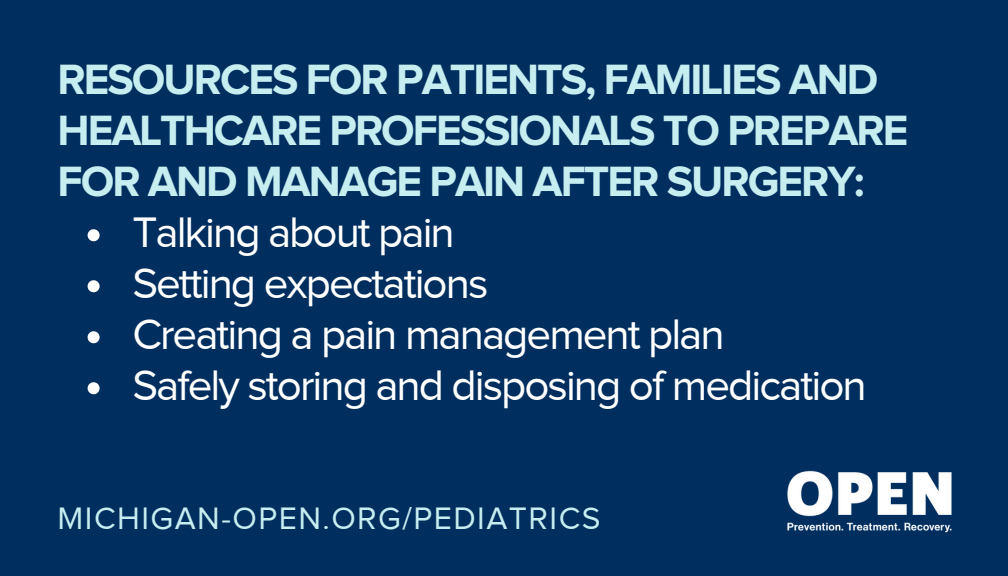
<style>
.page{position:relative;width:1008px;height:576px;background:#002e5e}
.page>*{position:absolute;margin:0;border:0;box-sizing:border-box;transform-origin:0 0}
.t1{font:44px/51.2px "Proxima Nova";letter-spacing:-.045em;color:#fff}
.t2{font:700 44px/51.2px "Proxima Nova";letter-spacing:-.045em;color:#c6edf0}
.t3{font:32px "Proxima Nova";letter-spacing:.045em;color:#c6edf0}
</style>
<div class="page">
<svg style="left:88px;top:229px;width:12px;height:12px"></svg>
<svg style="left:88px;top:280px;width:12px;height:12px"></svg>
<svg style="left:88px;top:331px;width:12px;height:12px"></svg>
<svg style="left:88px;top:382px;width:12px;height:12px"></svg>
<img style="left:787px;top:470px;width:165px;height:63px">
<p class="t2" style="left:58px;top:56px;width:852px">RESOURCES FOR PATIENTS, FAMILIES AND<br>HEALTHCARE PROFESSIONALS TO PREPARE<br>FOR AND MANAGE PAIN AFTER SURGERY:</p>
<p class="t1" style="left:132px;top:207px;width:736px">Talking about pain<br>Setting expectations<br>Creating a pain management plan<br>Safely storing and disposing of medication</p>
<p class="t3" style="left:58px;top:501px;width:544px">MICHIGAN-OPEN.ORG/PEDIATRICS</p>
</div>
